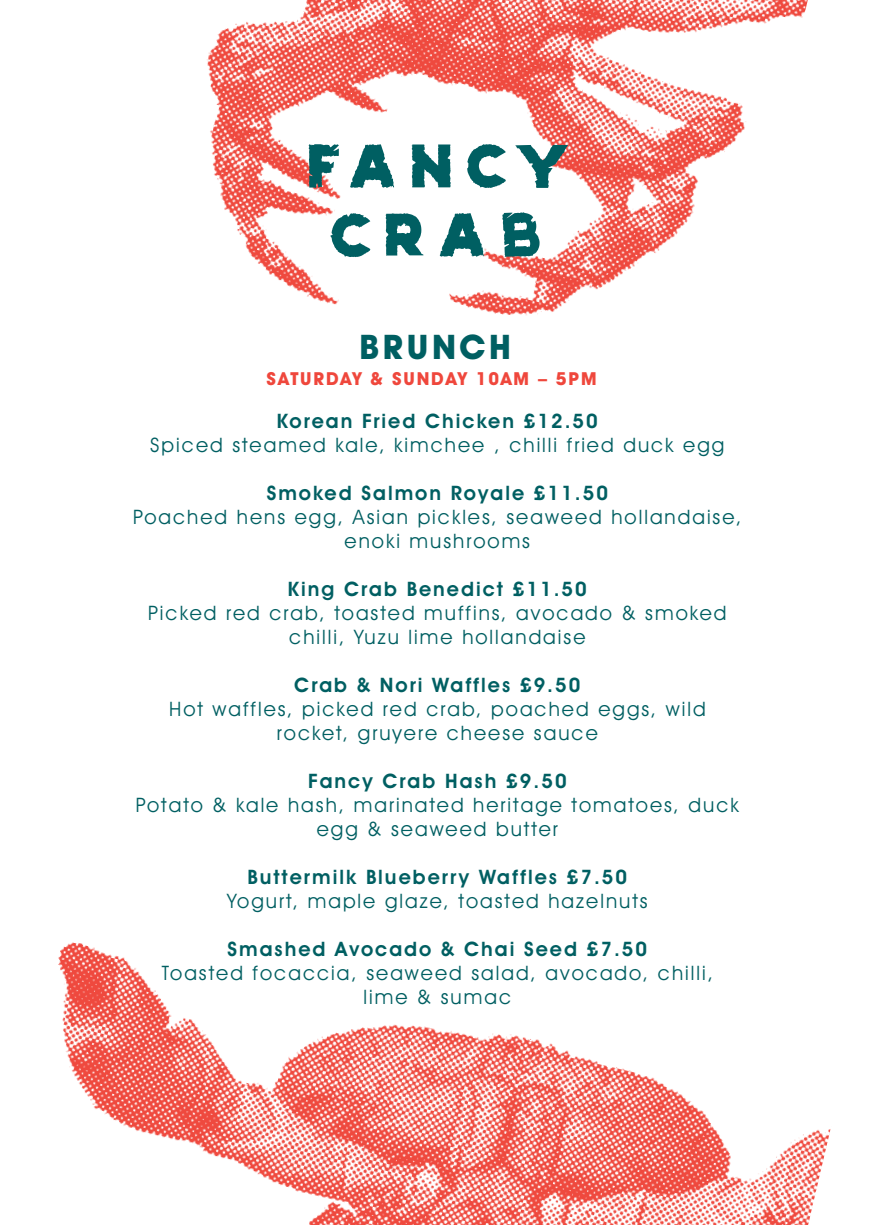
<style>
.page{position:relative;width:874px;height:1225px;background:#fff}
.page>*{position:absolute;margin:0;border:0;box-sizing:border-box;transform-origin:0 0}
.t1{font:700 34px "Avant Garde IT Cby BT";letter-spacing:.1em;color:#005f62}
.t2{font:20px/24px "Avant Garde IT Cby BT";letter-spacing:.1em;color:#005f62;text-align:center}
.t3{font:600 20px "Avant Garde IT Cby BT";letter-spacing:.1em;color:#005f62}
.t4{font:700 18px "Avant Garde IT Cby BT";letter-spacing:.1em;color:#ef473c}
</style>
<div class="page">
<img style="left:58px;top:942px;width:773px;height:283px">
<img style="left:207px;top:0;width:600px;height:316px">
<svg style="left:308px;top:144px;width:30px;height:44px"></svg>
<svg style="left:350px;top:144px;width:44px;height:44px"></svg>
<svg style="left:515px;top:145px;width:53px;height:43px"></svg>
<svg style="left:466px;top:144px;width:39px;height:45px"></svg>
<svg style="left:329px;top:213px;width:41px;height:44px"></svg>
<svg style="left:385px;top:213px;width:38px;height:42px"></svg>
<svg style="left:501px;top:212px;width:38px;height:45px"></svg>
<svg style="left:439px;top:213px;width:45px;height:44px"></svg>
<svg style="left:409px;top:144px;width:42px;height:43px"></svg>
<h1 class="t1" style="left:359px;top:326px;width:153px">BRUNCH</h1>
<p class="t4" style="left:266px;top:368px;width:331px">SATURDAY &amp; SUNDAY 10AM – 5PM</p>
<p class="t3" style="left:277px;top:409px;width:322px">Korean Fried Chicken £12.50</p>
<p class="t2" style="left:150px;top:433px;width:575px">Spiced steamed kale, kimchee , chilli fried duck egg</p>
<p class="t3" style="left:266px;top:481px;width:342px">Smoked Salmon Royale £11.50</p>
<p class="t2" style="left:133px;top:505px;width:609px">Poached hens egg, Asian pickles, seaweed hollandaise, enoki mushrooms</p>
<p class="t3" style="left:288px;top:577px;width:300px">King Crab Benedict £11.50</p>
<p class="t2" style="left:148px;top:601px;width:579px">Picked red crab, toasted muffins, avocado &amp; smoked chilli, Yuzu lime hollandaise</p>
<p class="t3" style="left:294px;top:673px;width:287px">Crab &amp; Nori Waffles £9.50</p>
<p class="t2" style="left:169px;top:697px;width:537px">Hot waffles, picked red crab, poached eggs, wild rocket, gruyere cheese sauce</p>
<p class="t3" style="left:308px;top:769px;width:260px">Fancy Crab Hash £9.50</p>
<p class="t2" style="left:136px;top:793px;width:604px">Potato &amp; kale hash, marinated heritage tomatoes, duck egg &amp; seaweed butter</p>
<p class="t3" style="left:247px;top:865px;width:381px">Buttermilk Blueberry Waffles £7.50</p>
<p class="t2" style="left:227px;top:889px;width:422px">Yogurt, maple glaze, toasted hazelnuts</p>
<p class="t3" style="left:227px;top:937px;width:421px">Smashed Avocado &amp; Chai Seed £7.50</p>
<p class="t2" style="left:162px;top:961px;width:552px">Toasted focaccia, seaweed salad, avocado, chilli, lime &amp; sumac</p>
</div>
